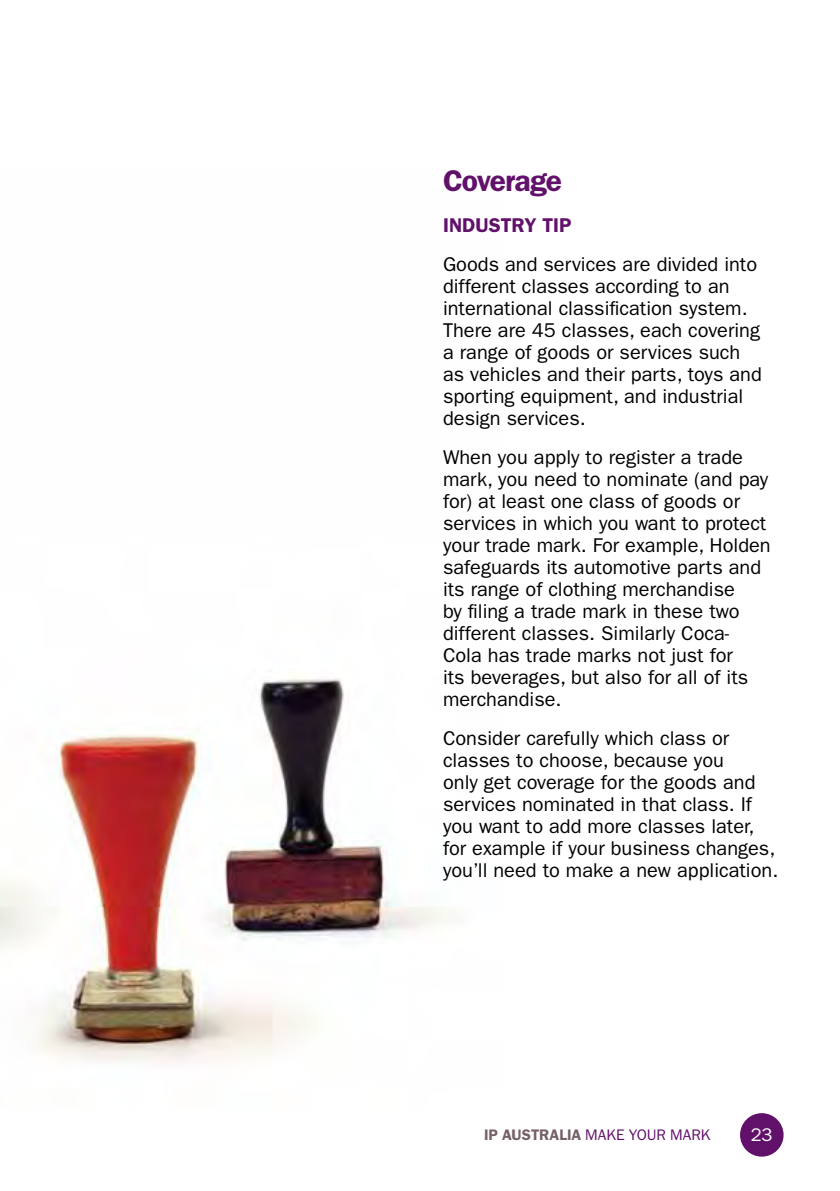
<style>
.page{position:relative;width:840px;height:1191px;background:#fff}
.page>*{position:absolute;margin:0;border:0;box-sizing:border-box;transform-origin:0 0}
.t1{font:600 30px "ITC Franklin Gothic Std";letter-spacing:-.03em;color:#61116a}
.t2{font:20px/22px "ITC Franklin Gothic Std";color:#000}
.t3{font:600 20px "ITC Franklin Gothic Std";color:#61116a}
.t4{font:18.4px "ITC Franklin Gothic Std";color:#fff}
.t5{font:15.4px "ITC Franklin Gothic Std";color:#61116a}
.s1{font-weight:600;color:#76616a}
</style>
<div class="page">
<div style="left:739px;top:1113px;width:44px;height:43px;background:#61116a;border-radius:50%"></div>
<img style="left:0;top:677px;width:451px;height:385px">
<h3 class="t1" style="left:443px;top:163px;width:120px">Coverage</h3>
<p class="t3" style="left:443px;top:213px;width:130px">INDUSTRY TIP</p>
<p class="t2" style="left:443px;top:253px;width:320px">Goods and services are divided into different classes according to an international classification system.<br>There are 45 classes, each covering a range of goods or services such as vehicles and their parts, toys and sporting equipment, and industrial design services.</p>
<p class="t2" style="left:443px;top:446px;width:329px">When you apply to register a trade mark, you need to nominate (and pay for) at least one class of goods or services in which you want to protect your trade mark. For example, Holden safeguards its automotive parts and its range of clothing merchandise<br>by filing a trade mark in these two different classes. Similarly Coca-Cola has trade marks not just for<br>its beverages, but also for all of its merchandise.</p>
<p class="t2" style="left:443px;top:727px;width:336px">Consider carefully which class or classes to choose, because you<br>only get coverage for the goods and services nominated in that class. If you want to add more classes later, for example if your business changes, you’ll need to make a new application.</p>
<p class="t5" style="left:483px;top:1126px;width:228px"><span class="s1">IP AUSTRALIA</span> Make your mark</p>
<p class="t4" style="left:750px;top:1124px;width:23px">23</p>
</div>
